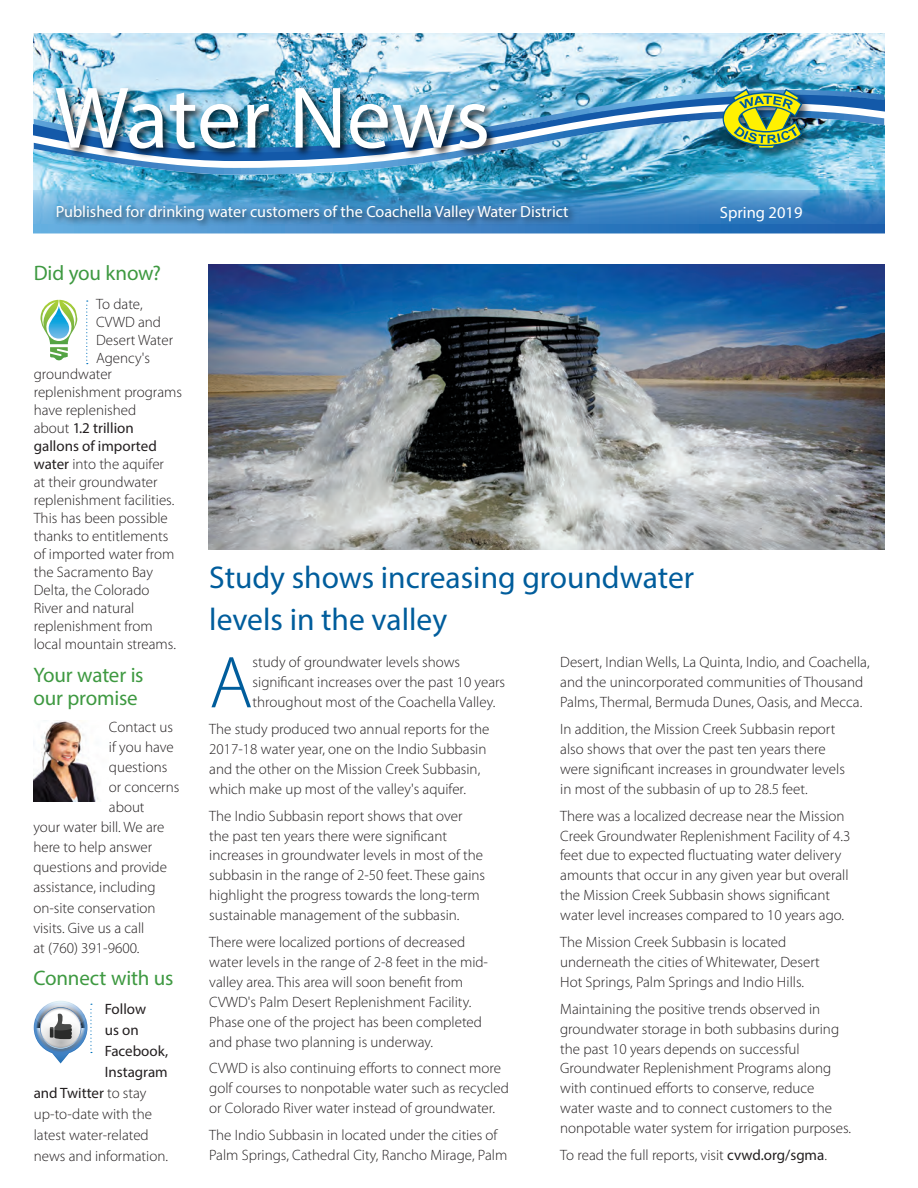
<style>
.page{position:relative;width:918px;height:1188px;background:#fff}
.page>*{position:absolute;margin:0;border:0;box-sizing:border-box;transform-origin:0 0}
.t1{font:88.2px "Myriad Pro";letter-spacing:-.005em;color:#fff}
.t2{font:300 74.25px "Myriad Pro";color:#005d9c}
.t3{font:31.5px/42px "Myriad Pro";color:#005d9c}
.t4{font:21px/22.5px "Myriad Pro";letter-spacing:-.005em;color:#3e9941}
.t5{font:16.5px "Myriad Pro";color:#fff}
.t6{font:16.2px "Myriad Pro";color:#fff}
.t7{font:300 15px/20px "Myriad Pro";color:#231f20}
.t8{font:15px "Myriad Pro";color:#231f20}
.s1{font-weight:400}
.s2{font-weight:300}
</style>
<div class="page">
<img style="left:34px;top:34px;width:850px;height:156px">
<svg style="left:34px;top:190px;width:850px;height:35px;background:#418ec5"></svg>
<svg style="left:34px;top:225px;width:850px;height:1px"></svg>
<img style="left:50px;top:198px;width:530px;height:28px">
<svg style="left:34px;top:226px;width:850px;height:7px;background:#3d84c5"></svg>
<svg style="left:34px;top:163px;width:850px;height:12px;background:#53aacb"></svg>
<img style="left:34px;top:86px;width:850px;height:77px">
<img style="left:50px;top:69px;width:454px;height:114px">
<img style="left:718px;top:84px;width:98px;height:78px">
<img style="left:723px;top:88px;width:79px;height:61px">
<svg style="left:40px;top:300px;width:38px;height:60px"></svg>
<svg style="left:86px;top:301px;width:2px;height:63px"></svg>
<svg style="left:34px;top:1001px;width:58px;height:62px"></svg>
<img style="left:209px;top:264px;width:675px;height:286px">
<img style="left:33px;top:720px;width:66px;height:82px">
<h1 class="t1" style="left:54px;top:64px;width:437px">Water News</h1>
<p class="t6" style="left:56px;top:202px;width:514px">Published for drinking water customers of the Coachella Valley Water District</p>
<p class="t5" style="left:720px;top:202px;width:84px">Spring 2019</p>
<h3 class="t4" style="left:34px;top:261px;width:129px">Did you know?</h3>
<p class="t7" style="left:96px;top:295px;width:79px;line-height:18px">To date,<br>CVWD and<br>Desert Water<br>Agency's</p>
<p class="t7" style="left:34px;top:365px;width:150px;line-height:18px">groundwater replenishment programs have replenished<br>about <span class="s1">1.2 trillion gallons of imported water</span> into the aquifer<br>at their groundwater replenishment facilities.<br>This has been possible thanks to entitlements of imported water from the Sacramento Bay<br>Delta, the Colorado<br>River and natural replenishment from local mountain streams.</p>
<h3 class="t4" style="left:33px;top:664px;width:112px">Your water is our promise</h3>
<p class="t7" style="left:109px;top:717px;width:66px">Contact us</p>
<p class="t7" style="left:109px;top:737px;width:66px">if you have</p>
<p class="t7" style="left:109px;top:757px;width:60px">questions</p>
<p class="t7" style="left:109px;top:777px;width:72px">or concerns</p>
<p class="t7" style="left:109px;top:797px;width:37px">about</p>
<p class="t7" style="left:33px;top:817px;width:133px">your water bill. We are</p>
<p class="t7" style="left:33px;top:837px;width:120px">here to help answer</p>
<p class="t7" style="left:33px;top:857px;width:135px">questions and provide</p>
<p class="t7" style="left:33px;top:877px;width:124px">assistance, including</p>
<p class="t7" style="left:33px;top:897px;width:124px">on-site conservation</p>
<p class="t7" style="left:33px;top:918px;width:113px">visits. Give us a call</p>
<p class="t7" style="left:33px;top:938px;width:108px">at (760) 391-9600.</p>
<h3 class="t4" style="left:33px;top:967px;width:142px">Connect with us</h3>
<p class="t8" style="left:105px;top:1000px;width:43px">Follow</p>
<p class="t8" style="left:105px;top:1021px;width:35px">us on</p>
<p class="t8" style="left:105px;top:1042px;width:65px">Facebook,</p>
<p class="t8" style="left:105px;top:1063px;width:65px">Instagram</p>
<p class="t8" style="left:34px;top:1084px;width:114px">and Twitter <span class="s2">to stay</span></p>
<p class="t7" style="left:34px;top:1104px;width:120px">up-to-date with the</p>
<p class="t7" style="left:34px;top:1125px;width:117px">latest water-related</p>
<p class="t7" style="left:34px;top:1146px;width:136px">news and information.</p>
<h3 class="t3" style="left:209px;top:556px;width:486px">Study shows increasing groundwater levels in the valley</h3>
<h2 class="t2" style="left:209px;top:638px;width:45px">A</h2>
<p class="t7" style="left:253px;top:652px;width:254px">study of groundwater levels shows significant increases over the past 10 years throughout most of the Coachella Valley.</p>
<p class="t7" style="left:209px;top:719px;width:282px">The study produced two annual reports for the 2017-18 water year, one on the Indio Subbasin and the other on the Mission Creek Subbasin, which make up most of the valley's aquifer.</p>
<p class="t7" style="left:209px;top:805px;width:277px">The Indio Subbasin report shows that over the past ten years there were significant increases in groundwater levels in most of the subbasin in the range of 2-50 feet. These gains highlight the progress towards the long-term sustainable management of the subbasin.</p>
<p class="t7" style="left:209px;top:932px;width:280px">There were localized portions of decreased water levels in the range of 2-8 feet in the mid&shy;valley area. This area will soon benefit from CVWD's Palm Desert Replenishment Facility.<br>Phase one of the project has been completed and phase two planning is underway.</p>
<p class="t7" style="left:209px;top:1058px;width:301px">CVWD is also continuing efforts to connect more golf courses to nonpotable water such as recycled or Colorado River water instead of groundwater.</p>
<p class="t7" style="left:209px;top:1125px;width:300px">The Indio Subbasin in located under the cities of<br>Palm Springs, Cathedral City, Rancho Mirage, Palm</p>
<p class="t7" style="left:560px;top:652px;width:311px">Desert, Indian Wells, La Quinta, Indio, and Coachella, and the unincorporated communities of Thousand<br>Palms, Thermal, Bermuda Dunes, Oasis, and Mecca.</p>
<p class="t7" style="left:560px;top:719px;width:286px">In addition, the Mission Creek Subbasin report also shows that over the past ten years there were significant increases in groundwater levels in most of the subbasin of up to 28.5 feet.</p>
<p class="t7" style="left:560px;top:805px;width:292px">There was a localized decrease near the Mission Creek Groundwater Replenishment Facility of 4.3 feet due to expected fluctuating water delivery amounts that occur in any given year but overall the Mission Creek Subbasin shows significant water level increases compared to 10 years ago.</p>
<p class="t7" style="left:560px;top:932px;width:261px">The Mission Creek Subbasin is located underneath the cities of Whitewater, Desert<br>Hot Springs, Palm Springs and Indio Hills.</p>
<p class="t7" style="left:560px;top:998px;width:292px">Maintaining the positive trends observed in groundwater storage in both subbasins during the past 10 years depends on successful Groundwater Replenishment Programs along with continued efforts to conserve, reduce water waste and to connect customers to the nonpotable water system for irrigation purposes.</p>
<p class="t7" style="left:560px;top:1145px;width:268px">To read the full reports, visit <span class="s1">cvwd.org/sgma</span>.</p>
</div>
